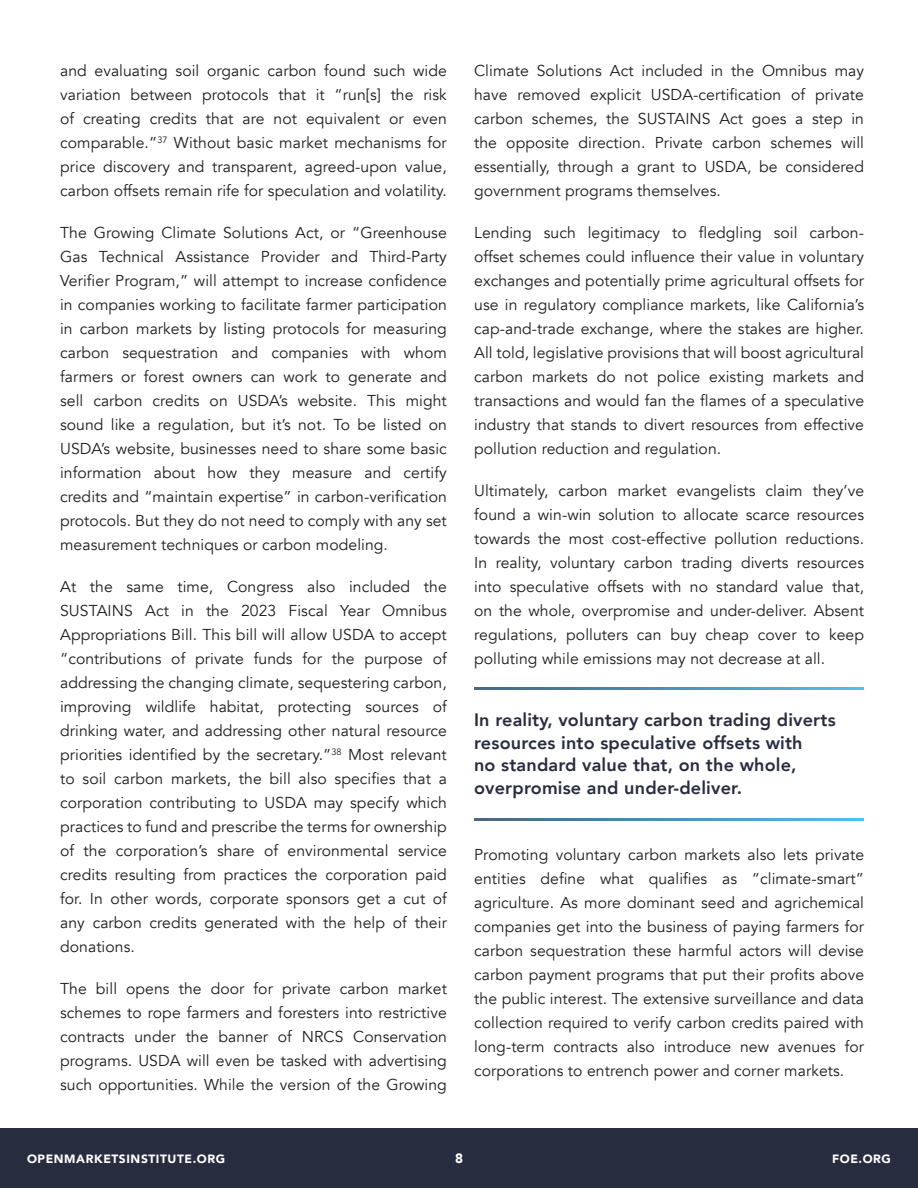
<style>
.page{position:relative;width:918px;height:1188px;background:#fff}
.page>*{position:absolute;margin:0;border:0;box-sizing:border-box;transform-origin:0 0}
.t1{font:800 18px/22.5px "Avenir";letter-spacing:.01em;color:#282c3f}
.t2{font:15.75px/24px "Avenir";letter-spacing:.005em;color:#1e1e1d;text-align:justify}
.t3{font:900 13.5px "Avenir";color:#fff}
.t4{font:900 12px "Avenir";letter-spacing:.05em;color:#fff}
</style>
<div class="page">
<div style="left:0;top:1128px;width:918px;height:60px;background:#282c3f"></div>
<svg style="left:474px;top:818px;width:390px;height:2px"></svg>
<svg style="left:474px;top:688px;width:390px;height:2px"></svg>
<p class="t2" style="left:60px;top:59px;width:388px">and evaluating soil organic carbon found such wide variation between protocols that it “run[s] the risk of creating credits that are not equivalent or even comparable.”<sup>37</sup> Without basic market mechanisms for price discovery and transparent, agreed-upon value, carbon offsets remain rife for speculation and volatility.</p>
<p class="t2" style="left:60px;top:221px;width:388px">The Growing Climate Solutions Act, or “Greenhouse Gas Technical Assistance Provider and Third-Party Verifier Program,” will attempt to increase confidence in companies working to facilitate farmer participation in carbon markets by listing protocols for measuring carbon sequestration and companies with whom farmers or forest owners can work to generate and sell carbon credits on USDA’s website. This might sound like a regulation, but it’s not. To be listed on USDA’s website, businesses need to share some basic information about how they measure and certify credits and “maintain expertise” in carbon-verification protocols. But they do not need to comply with any set measurement techniques or carbon modeling.</p>
<p class="t2" style="left:60px;top:575px;width:388px">At the same time, Congress also included the SUSTAINS Act in the 2023 Fiscal Year Omnibus Appropriations Bill. This bill will allow USDA to accept “contributions of private funds for the purpose of addressing the changing climate, sequestering carbon, improving wildlife habitat, protecting sources of drinking water, and addressing other natural resource priorities identified by the secretary.”<sup>38</sup> Most relevant to soil carbon markets, the bill also specifies that a corporation contributing to USDA may specify which practices to fund and prescribe the terms for ownership of the corporation’s share of environmental service credits resulting from practices the corporation paid for. In other words, corporate sponsors get a cut of any carbon credits generated with the help of their donations.</p>
<p class="t2" style="left:60px;top:977px;width:388px">The bill opens the door for private carbon market schemes to rope farmers and foresters into restrictive contracts under the banner of NRCS Conservation programs. USDA will even be tasked with advertising such opportunities. While the version of the Growing</p>
<p class="t2" style="left:474px;top:59px;width:391px">Climate Solutions Act included in the Omnibus may have removed explicit USDA-certification of private carbon schemes, the SUSTAINS Act goes a step in the opposite direction. Private carbon schemes will essentially, through a grant to USDA, be considered government programs themselves.</p>
<p class="t2" style="left:474px;top:221px;width:391px">Lending such legitimacy to fledgling soil carbon&shy;offset schemes could influence their value in voluntary exchanges and potentially prime agricultural offsets for use in regulatory compliance markets, like California’s cap-and-trade exchange, where the stakes are higher.<br>All told, legislative provisions that will boost agricultural carbon markets do not police existing markets and transactions and would fan the flames of a speculative industry that stands to divert resources from effective pollution reduction and regulation.</p>
<p class="t2" style="left:474px;top:479px;width:391px">Ultimately, carbon market evangelists claim they’ve found a win-win solution to allocate scarce resources towards the most cost-effective pollution reductions.<br>In reality, voluntary carbon trading diverts resources into speculative offsets with no standard value that, on the whole, overpromise and under-deliver. Absent regulations, polluters can buy cheap cover to keep polluting while emissions may not decrease at all.</p>
<p class="t1" style="left:474px;top:709px;width:363px">In reality, voluntary carbon trading diverts resources into speculative offsets with<br>no standard value that, on the whole, overpromise and under-deliver.</p>
<p class="t2" style="left:474px;top:842px;width:391px">Promoting voluntary carbon markets also lets private entities define what qualifies as “climate-smart” agriculture. As more dominant seed and agrichemical companies get into the business of paying farmers for carbon sequestration these harmful actors will devise carbon payment programs that put their profits above the public interest. The extensive surveillance and data collection required to verify carbon credits paired with long-term contracts also introduce new avenues for corporations to entrench power and corner markets.</p>
<p class="t4" style="left:27px;top:1148px;width:200px">OPENMARKETSINSTITUTE.ORG</p>
<p class="t3" style="left:455px;top:1147px;width:9px">8</p>
<p class="t4" style="left:832px;top:1148px;width:60px">FOE.ORG</p>
</div>
